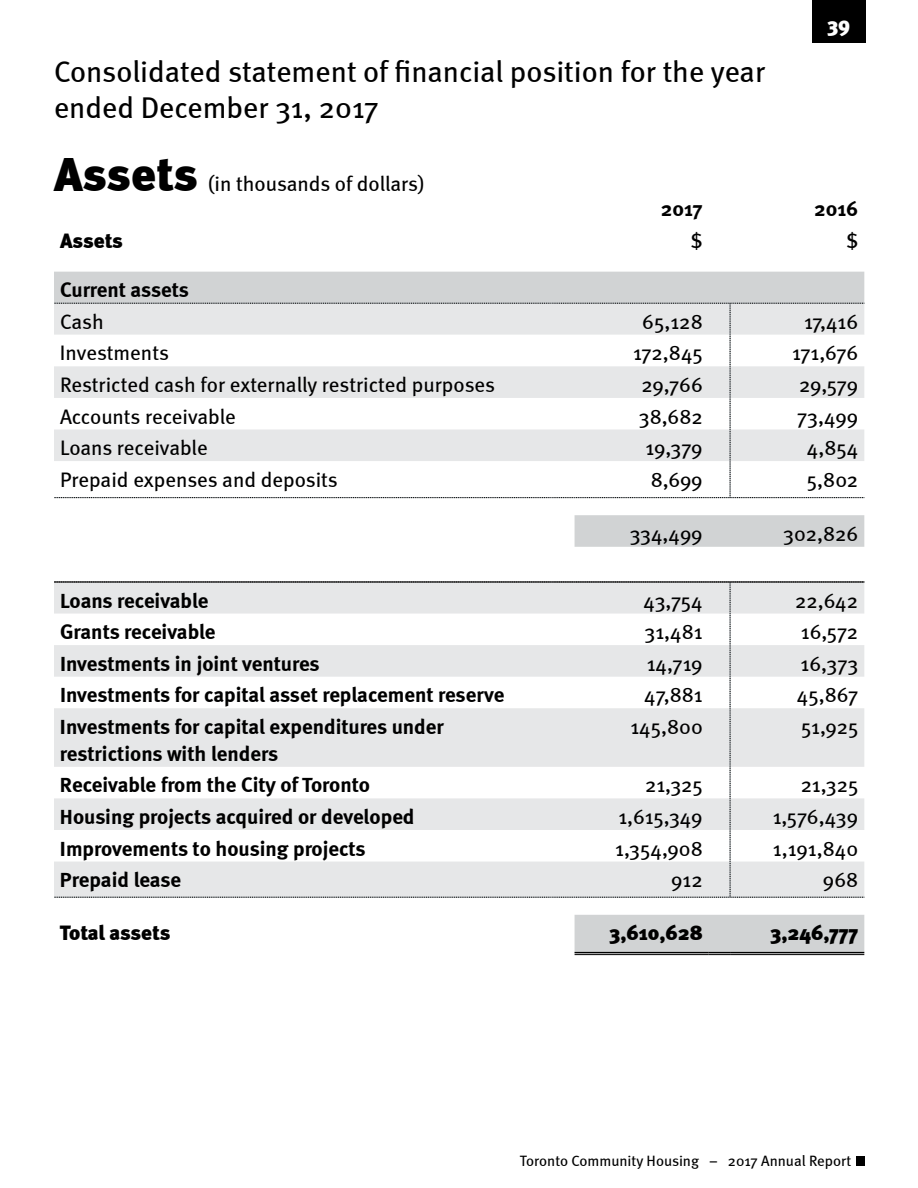
<style>
.page{position:relative;width:918px;height:1188px;background:#fff}
.page>*{position:absolute;margin:0;border:0;box-sizing:border-box;transform-origin:0 0}
.TCHC_Header_1_LG_Blk{font:900 48px "Meta";color:#000}
.healnd_-_2{font:30px/36px "Meta";color:#000}
.TCHC_Body_Content_Bl{font:21px "Meta";color:#000}
.TCHC_Body_Content_Bl-2{font:700 21px/27px "Meta";color:#000}
.TCHC_Body_Content_Bl-3{font:900 21px "Meta";color:#000}
.TCHC_Header_1_LG_Blk-2{font:21px "Meta";color:#000}
.t1{font:900 21px "Meta";color:#fff}
.t2{font:15px "Meta";color:#000}
</style>
<div class="page">
<div style="left:812px;top:0;width:53px;height:42px;background:#000"></div>
<div style="left:575px;top:515px;width:289px;height:32px;background:#d1d3d4"></div>
<svg style="left:575px;top:915px;width:289px;height:40px;background:#c9cbcc"></svg>
<hr style="left:730px;top:952px;width:134px;height:1px;background:#000">
<hr style="left:730px;top:954px;width:134px;height:1px;background:#000">
<svg style="left:54px;top:272px;width:811px;height:226px"></svg>
<svg style="left:54px;top:582px;width:811px;height:316px"></svg>
<div style="left:857px;top:1157px;width:8px;height:9px;background:#000"></div>
<p class="healnd_-_2" style="left:54px;top:53px;width:713px">Consolidated statement of financial position for the year ended December 31, 2017</p>
<h1 class="TCHC_Header_1_LG_Blk" style="left:54px;top:146px;width:145px">Assets</h1>
<h1 class="TCHC_Header_1_LG_Blk-2" style="left:208px;top:172px;width:218px">(in thousands of dollars)</h1>
<p class="t1" style="left:827px;top:12px;width:25px">39</p>
<p class="TCHC_Body_Content_Bl-2" style="left:661px;top:195px;width:44px">2017</p>
<p class="TCHC_Body_Content_Bl-2" style="left:814px;top:195px;width:46px">2016</p>
<p class="TCHC_Body_Content_Bl-3" style="left:60px;top:228px;width:64px">Assets</p>
<p class="TCHC_Body_Content_Bl" style="left:691px;top:228px;width:14px">$</p>
<p class="TCHC_Body_Content_Bl" style="left:846px;top:228px;width:14px">$</p>
<p class="TCHC_Body_Content_Bl-2" style="left:60px;top:276px;width:130px">Current assets</p>
<p class="TCHC_Body_Content_Bl" style="left:60px;top:309px;width:45px">Cash</p>
<p class="TCHC_Body_Content_Bl" style="left:642px;top:309px;width:62px">65,128</p>
<p class="TCHC_Body_Content_Bl" style="left:804px;top:309px;width:56px">17,416</p>
<p class="TCHC_Body_Content_Bl" style="left:60px;top:341px;width:110px">Investments</p>
<p class="TCHC_Body_Content_Bl" style="left:633px;top:341px;width:71px">172,845</p>
<p class="TCHC_Body_Content_Bl" style="left:792px;top:341px;width:68px">171,676</p>
<p class="TCHC_Body_Content_Bl" style="left:60px;top:372px;width:437px">Restricted cash for externally restricted purposes</p>
<p class="TCHC_Body_Content_Bl" style="left:642px;top:372px;width:63px">29,766</p>
<p class="TCHC_Body_Content_Bl" style="left:799px;top:372px;width:61px">29,579</p>
<p class="TCHC_Body_Content_Bl" style="left:60px;top:404px;width:177px">Accounts receivable</p>
<p class="TCHC_Body_Content_Bl" style="left:639px;top:404px;width:65px">38,682</p>
<p class="TCHC_Body_Content_Bl" style="left:797px;top:404px;width:63px">73,499</p>
<p class="TCHC_Body_Content_Bl" style="left:60px;top:435px;width:149px">Loans receivable</p>
<p class="TCHC_Body_Content_Bl" style="left:645px;top:435px;width:59px">19,379</p>
<p class="TCHC_Body_Content_Bl" style="left:807px;top:435px;width:53px">4,854</p>
<p class="TCHC_Body_Content_Bl" style="left:60px;top:467px;width:279px">Prepaid expenses and deposits</p>
<p class="TCHC_Body_Content_Bl" style="left:651px;top:467px;width:54px">8,699</p>
<p class="TCHC_Body_Content_Bl" style="left:807px;top:467px;width:53px">5,802</p>
<p class="TCHC_Body_Content_Bl" style="left:630px;top:521px;width:75px">334,499</p>
<p class="TCHC_Body_Content_Bl" style="left:783px;top:521px;width:77px">302,826</p>
<p class="TCHC_Body_Content_Bl-2" style="left:60px;top:587px;width:150px">Loans receivable</p>
<p class="TCHC_Body_Content_Bl" style="left:644px;top:588px;width:61px">43,754</p>
<p class="TCHC_Body_Content_Bl" style="left:795px;top:588px;width:65px">22,642</p>
<p class="TCHC_Body_Content_Bl-2" style="left:60px;top:618px;width:157px">Grants receivable</p>
<p class="TCHC_Body_Content_Bl" style="left:644px;top:620px;width:60px">31,481</p>
<p class="TCHC_Body_Content_Bl" style="left:801px;top:620px;width:59px">16,572</p>
<p class="TCHC_Body_Content_Bl-2" style="left:60px;top:650px;width:261px">Investments in joint ventures</p>
<p class="TCHC_Body_Content_Bl" style="left:647px;top:651px;width:58px">14,719</p>
<p class="TCHC_Body_Content_Bl" style="left:801px;top:651px;width:59px">16,373</p>
<p class="TCHC_Body_Content_Bl-2" style="left:60px;top:681px;width:446px">Investments for capital asset replacement reserve</p>
<p class="TCHC_Body_Content_Bl" style="left:644px;top:683px;width:60px">47,881</p>
<p class="TCHC_Body_Content_Bl" style="left:797px;top:683px;width:63px">45,867</p>
<p class="TCHC_Body_Content_Bl-2" style="left:60px;top:713px;width:385px">Investments for capital expenditures under restrictions with lenders</p>
<p class="TCHC_Body_Content_Bl" style="left:630px;top:714px;width:74px">145,800</p>
<p class="TCHC_Body_Content_Bl" style="left:801px;top:714px;width:59px">51,925</p>
<p class="TCHC_Body_Content_Bl-2" style="left:60px;top:771px;width:312px">Receivable from the City of Toronto</p>
<p class="TCHC_Body_Content_Bl" style="left:645px;top:773px;width:59px">21,325</p>
<p class="TCHC_Body_Content_Bl" style="left:801px;top:773px;width:59px">21,325</p>
<p class="TCHC_Body_Content_Bl-2" style="left:60px;top:803px;width:356px">Housing projects acquired or developed</p>
<p class="TCHC_Body_Content_Bl" style="left:618px;top:804px;width:86px">1,615,349</p>
<p class="TCHC_Body_Content_Bl" style="left:773px;top:804px;width:87px">1,576,439</p>
<p class="TCHC_Body_Content_Bl-2" style="left:60px;top:835px;width:307px">Improvements to housing projects</p>
<p class="TCHC_Body_Content_Bl" style="left:615px;top:836px;width:89px">1,354,908</p>
<p class="TCHC_Body_Content_Bl" style="left:773px;top:836px;width:87px">1,191,840</p>
<p class="TCHC_Body_Content_Bl-2" style="left:60px;top:866px;width:123px">Prepaid lease</p>
<p class="TCHC_Body_Content_Bl" style="left:671px;top:868px;width:33px">912</p>
<p class="TCHC_Body_Content_Bl" style="left:823px;top:868px;width:37px">968</p>
<p class="TCHC_Body_Content_Bl-3" style="left:60px;top:920px;width:112px">Total assets</p>
<p class="TCHC_Body_Content_Bl-3" style="left:609px;top:920px;width:95px">3,610,628</p>
<p class="TCHC_Body_Content_Bl-3" style="left:770px;top:920px;width:90px">3,246,777</p>
<p class="t2" style="left:520px;top:1152px;width:333px">Toronto Community Housing – 2017 Annual Report</p>
</div>
